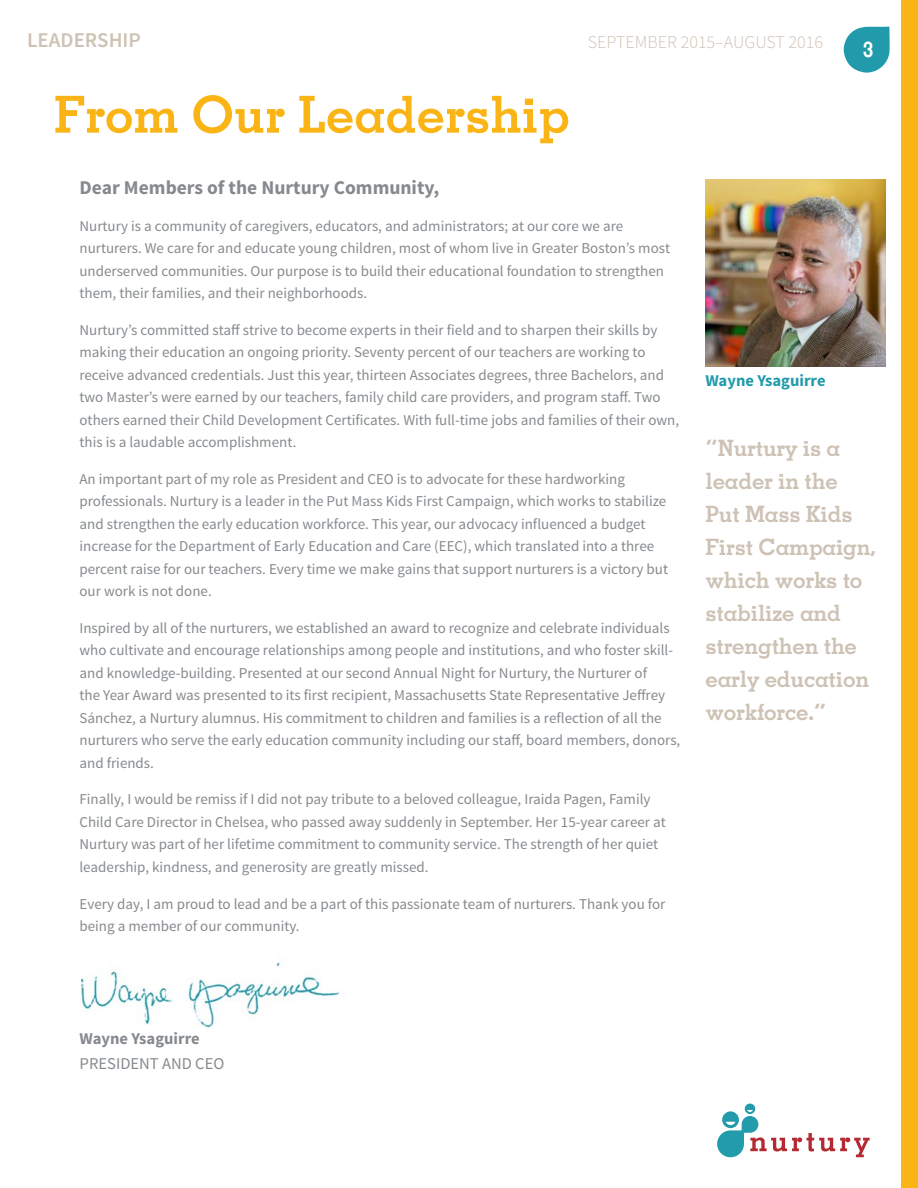
<style>
.page{position:relative;width:918px;height:1188px;background:#fff}
.page>*{position:absolute;margin:0;border:0;box-sizing:border-box;transform-origin:0 0}
.headings{font:700 51px "Memphis LT Pro";color:#fbb416}
.subheadings{font:700 22.5px/33px "Memphis LT Pro";letter-spacing:-.01em;color:#cdc2b4}
.t1{font:700 21.45px "Memphis LT Pro";color:#fff}
.Page_topic{font:600 21px "Source Sans Pro";color:#cdc2b4}
.big_body{font:700 19.5px "Source Sans Pro";color:#868a8e}
.t2{font:300 18px "Source Sans Pro";color:#cdc2b4}
.big_body-2{font:16.5px/25.5px "Source Sans Pro";color:#868a8e}
.big_body-3{font:700 16.5px "Source Sans Pro";color:#219bab}
.big_body-4{font:15px/22.5px "Source Sans Pro";color:#868a8e}
.s1{font-weight:700}
</style>
<div class="page">
<svg style="left:844px;top:27px;width:46px;height:46px;background:#47acb9"></svg>
<svg style="left:717px;top:1104px;width:153px;height:53px"></svg>
<img style="left:80px;top:962px;width:260px;height:66px">
<img style="left:705px;top:180px;width:181px;height:186px">
<div style="left:901px;top:0;width:17px;height:1188px;background:#fbb416"></div>
<p class="Page_topic" style="left:27px;top:26px;width:115px">LEADERSHIP</p>
<p class="t2" style="left:588px;top:31px;width:237px">SEPTEMBER 2015–AUGUST 2016</p>
<p class="t1" style="left:863px;top:36px;width:12px">3</p>
<p class="headings" style="left:54px;top:82px;width:517px">From Our Leadership</p>
<p class="big_body" style="left:80px;top:175px;width:361px">Dear Members of the Nurtury Community,</p>
<p class="big_body-4" style="left:80px;top:215px;width:592px">Nurtury is a community of caregivers, educators, and administrators; at our core we are nurturers. We care for and educate young children, most of whom live in Greater Boston’s most underserved communities. Our purpose is to build their educational foundation to strengthen them, their families, and their neighborhoods.</p>
<p class="big_body-4" style="left:80px;top:319px;width:601px">Nurtury’s committed staff strive to become experts in their field and to sharpen their skills by making their education an ongoing priority. Seventy percent of our teachers are working to receive advanced credentials. Just this year, thirteen Associates degrees, three Bachelors, and two Master’s were earned by our teachers, family child care providers, and program staff. Two others earned their Child Development Certificates. With full-time jobs and families of their own, this is a laudable accomplishment.</p>
<p class="big_body-4" style="left:80px;top:468px;width:590px">An important part of my role as President and CEO is to advocate for these hardworking professionals. Nurtury is a leader in the Put Mass Kids First Campaign, which works to stabilize and strengthen the early education workforce. This year, our advocacy influenced a budget increase for the Department of Early Education and Care (EEC), which translated into a three percent raise for our teachers. Every time we make gains that support nurturers is a victory but our work is not done.</p>
<p class="big_body-4" style="left:80px;top:617px;width:602px">Inspired by all of the nurturers, we established an award to recognize and celebrate individuals who cultivate and encourage relationships among people and institutions, and who foster skill&shy;and knowledge-building. Presented at our second Annual Night for Nurtury, the Nurturer of<br>the Year Award was presented to its first recipient, Massachusetts State Representative Jeffrey Sánchez, a Nurtury alumnus. His commitment to children and families is a reflection of all the nurturers who serve the early education community including our staff, board members, donors, and friends.</p>
<p class="big_body-4" style="left:80px;top:789px;width:588px">Finally, I would be remiss if I did not pay tribute to a beloved colleague, Iraida Pagen, Family Child Care Director in Chelsea, who passed away suddenly in September. Her 15-year career at Nurtury was part of her lifetime commitment to community service. The strength of her quiet leadership, kindness, and generosity are greatly missed.</p>
<p class="big_body-4" style="left:80px;top:893px;width:587px">Every day, I am proud to lead and be a part of this passionate team of nurturers. Thank you for being a member of our community.</p>
<p class="big_body-3" style="left:705px;top:370px;width:122px">Wayne Ysaguirre</p>
<p class="subheadings" style="left:705px;top:431px;width:172px">“Nurtury is a leader in the<br>Put Mass Kids<br>First Campaign, which works to stabilize and strengthen the early education workforce.”</p>
<p class="big_body-2" style="left:80px;top:1026px;width:146px"><span class="s1">Wayne Ysaguirre<br></span>PRESIDENT AND CEO</p>
</div>
